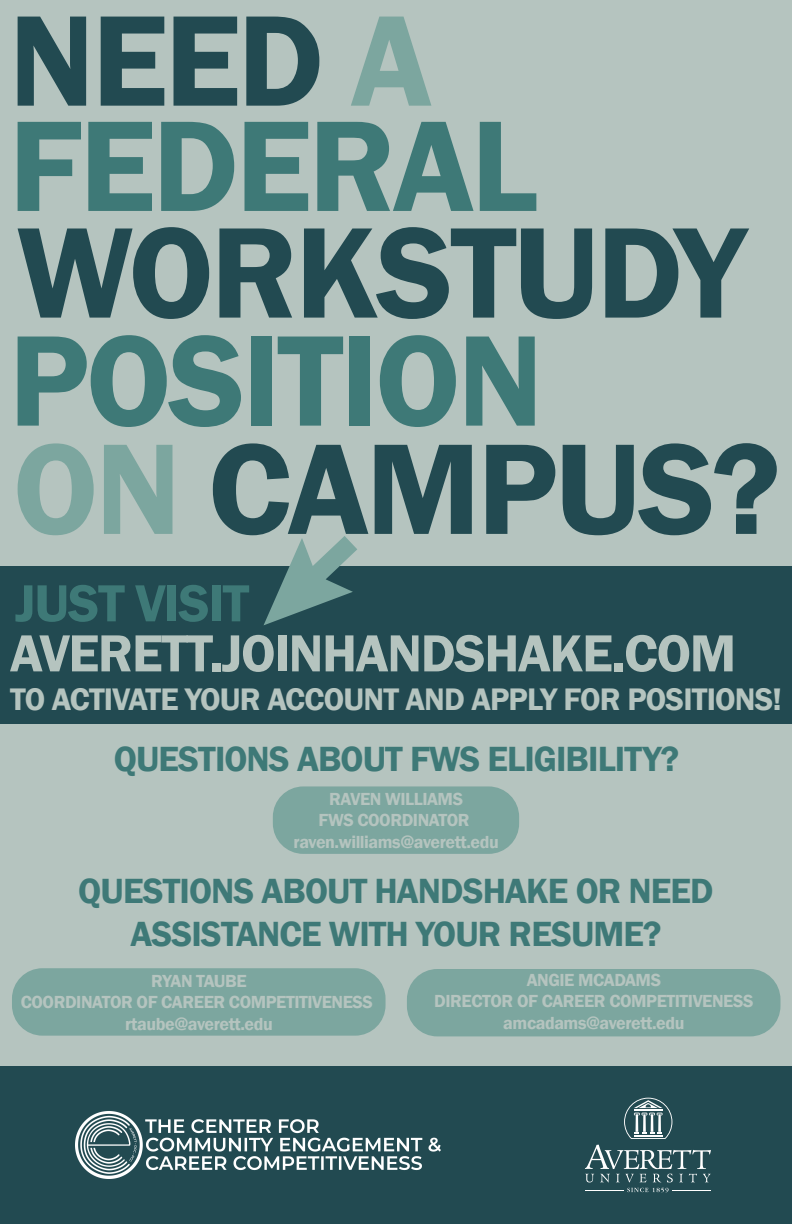
<style>
.page{position:relative;width:792px;height:1224px;background:#fff}
.page>*{position:absolute;margin:0;border:0;box-sizing:border-box;transform-origin:0 0}
.t1{font:600 54px "Franklin Gothic";letter-spacing:-.025em;color:#b5c4bf}
.t2{font:600 54px "Franklin Gothic";letter-spacing:-.025em;color:#3e7977}
.t3{font:600 36px/43.2px "Franklin Gothic";letter-spacing:-.025em;color:#3e7977;text-align:center}
.t4{font:600 32.1px "Franklin Gothic";letter-spacing:-.025em;color:#b5c4bf}
.t5{font:600 18px/21.6px "Franklin Gothic";letter-spacing:-.025em;color:#b5c4bf;text-align:center}
</style>
<div class="page">
<div style="left:0;top:0;width:792px;height:1066px;background:#b5c4bf"></div>
<svg style="left:18px;top:17px;width:68px;height:89px"></svg>
<svg style="left:101px;top:17px;width:63px;height:89px"></svg>
<svg style="left:174px;top:17px;width:63px;height:89px"></svg>
<svg style="left:246px;top:17px;width:73px;height:89px"></svg>
<svg style="left:351px;top:17px;width:80px;height:89px"></svg>
<svg style="left:18px;top:122px;width:63px;height:89px"></svg>
<svg style="left:88px;top:122px;width:64px;height:89px"></svg>
<svg style="left:161px;top:122px;width:73px;height:89px"></svg>
<svg style="left:245px;top:122px;width:63px;height:89px"></svg>
<svg style="left:317px;top:122px;width:157px;height:89px"></svg>
<svg style="left:480px;top:122px;width:56px;height:89px"></svg>
<svg style="left:18px;top:227px;width:191px;height:92px"></svg>
<svg style="left:219px;top:229px;width:73px;height:89px"></svg>
<svg style="left:304px;top:227px;width:288px;height:92px"></svg>
<svg style="left:605px;top:229px;width:144px;height:89px"></svg>
<svg style="left:18px;top:335px;width:223px;height:92px"></svg>
<div style="left:251px;top:337px;width:21px;height:89px;background:#3e7977"></div>
<svg style="left:278px;top:337px;width:65px;height:89px"></svg>
<div style="left:349px;top:337px;width:21px;height:89px;background:#3e7977"></div>
<svg style="left:380px;top:335px;width:76px;height:92px"></svg>
<svg style="left:466px;top:337px;width:69px;height:89px"></svg>
<div style="left:0;top:567px;width:792px;height:157px;background:#224a51"></div>
<div style="left:0;top:1066px;width:792px;height:158px;background:#224a51"></div>
<svg style="left:18px;top:443px;width:76px;height:92px"></svg>
<svg style="left:104px;top:445px;width:68px;height:89px"></svg>
<svg style="left:375px;top:445px;width:97px;height:89px"></svg>
<svg style="left:486px;top:445px;width:69px;height:89px"></svg>
<svg style="left:563px;top:443px;width:214px;height:92px"></svg>
<svg style="left:213px;top:443px;width:155px;height:182px"></svg>
<div style="left:12px;top:968px;width:374px;height:68px;background:#7ca69f;border-radius:30px"></div>
<div style="left:407px;top:969px;width:373px;height:67px;background:#7ca69f;border-radius:30px"></div>
<div style="left:273px;top:786px;width:246px;height:68px;background:#7ca69f;border-radius:30px"></div>
<img style="left:75px;top:1111px;width:366px;height:68px">
<svg style="left:624px;top:1098px;width:48px;height:41px"></svg>
<svg style="left:585px;top:1145px;width:126px;height:37px"></svg>
<hr style="left:586px;top:1190px;width:38px;height:1px;background:#fff">
<svg style="left:627px;top:1188px;width:42px;height:5px"></svg>
<hr style="left:672px;top:1190px;width:38px;height:1px;background:#fff">
<h1 class="t2" style="left:15px;top:570px;width:236px">JUST VISIT</h1>
<h1 class="t1" style="left:10px;top:620px;width:728px">AVERETT.JOINHANDSHAKE.COM</h1>
<h3 class="t4" style="left:10px;top:679px;width:774px">TO ACTIVATE YOUR ACCOUNT AND APPLY FOR POSITIONS!</h3>
<h2 class="t3" style="left:114px;top:738px;width:567px">QUESTIONS ABOUT FWS ELIGIBILITY?</h2>
<p class="t5" style="left:294px;top:788px;width:207px">RAVEN WILLIAMS<br>FWS COORDINATOR raven.williams@averett.edu</p>
<h2 class="t3" style="left:78px;top:870px;width:637px">QUESTIONS ABOUT HANDSHAKE OR NEED<br>ASSISTANCE WITH YOUR RESUME?</h2>
<p class="t5" style="left:21px;top:970px;width:354px">RYAN TAUBE<br>COORDINATOR OF CAREER COMPETITIVENESS rtaube@averett.edu</p>
<p class="t5" style="left:434px;top:969px;width:321px">ANGIE MCADAMS<br>DIRECTOR OF CAREER COMPETITIVENESS amcadams@averett.edu</p>
</div>
